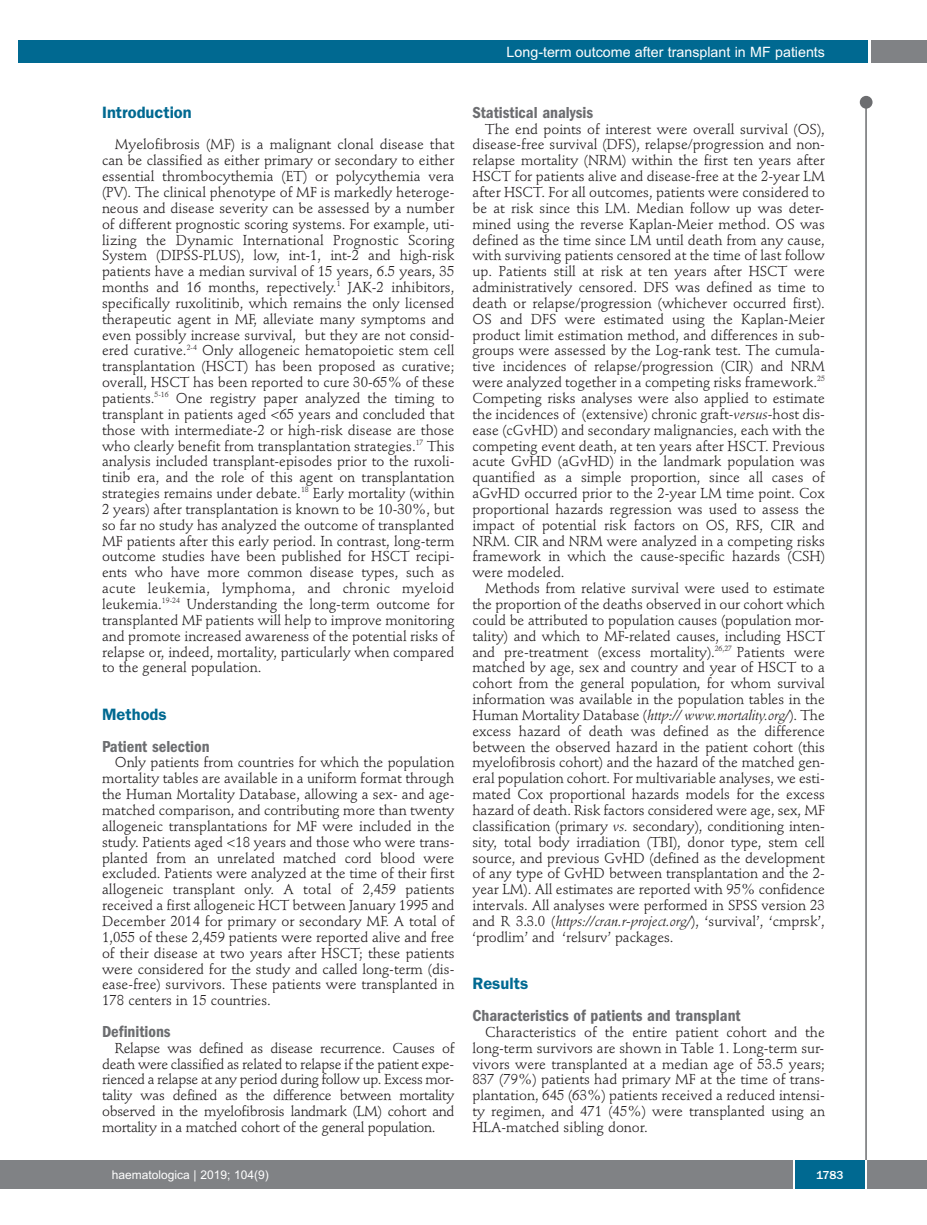
<style>
.page{position:relative;width:927px;height:1225px;background:#fff}
.page>*{position:absolute;margin:0;border:0;box-sizing:border-box;transform-origin:0 0}
.t1{font:600 condensed 16.5px "Franklin Gothic";color:#6c6d70}
.t2{font:600 16.5px "Franklin Gothic";color:#006991}
.t3{font:14.25px/15.9px "Stempel Schneidler";color:#231f20;text-align:justify}
.t4{font:14.25px "Arial";color:#fff}
.t5{font:12px "Arial";color:#fff}
.t6{font:500 12px "Franklin Gothic";color:#fff}
.s1{font-style:italic}
</style>
<div class="page">
<div style="left:860px;top:96px;width:12px;height:13px;background:#6c6d70;border-radius:50%"></div>
<hr style="left:865px;top:98px;width:2px;height:1062px;background:#6c6d70">
<div style="left:871px;top:40px;width:56px;height:22px;background:#808285"></div>
<div style="left:18px;top:40px;width:849px;height:22px;background:#006991"></div>
<div style="left:17px;top:1160px;width:910px;height:28px;background:#808285"></div>
<div style="left:795px;top:1160px;width:70px;height:28px;background:#006991"></div>
<hr style="left:793px;top:1160px;width:2px;height:28px;background:#fff">
<hr style="left:865px;top:1160px;width:2px;height:28px;background:#fff">
<div style="left:0;top:1160px;width:17px;height:28px;background:#808285"></div>
<p class="t4" style="left:507px;top:44px;width:320px">Long-term outcome after transplant in MF patients</p>
<p class="t2" style="left:102px;top:106px;width:91px">Introduction</p>
<p class="t3" style="left:102px;top:138px;width:354px;text-indent:13px">Myelofibrosis (MF) is a malignant clonal disease that can be classified as either primary or secondary to either essential thrombocythemia (ET) or polycythemia vera (PV). The clinical phenotype of MF is markedly heteroge&shy;neous and disease severity can be assessed by a number of different prognostic scoring systems. For example, uti&shy;lizing the Dynamic International Prognostic Scoring System (DIPSS-PLUS), low, int-1, int-2 and high-risk patients have a median survival of 15 years, 6.5 years, 35 months and 16 months, repectively.<sup>1</sup> JAK-2 inhibitors, specifically ruxolitinib, which remains the only licensed therapeutic agent in MF, alleviate many symptoms and even possibly increase survival, but they are not consid&shy;ered curative.<sup>2-4</sup> Only allogeneic hematopoietic stem cell transplantation (HSCT) has been proposed as curative; overall, HSCT has been reported to cure 30-65% of these patients.<sup>5-16</sup> One registry paper analyzed the timing to transplant in patients aged &lt;65 years and concluded that those with intermediate-2 or high-risk disease are those who clearly benefit from transplantation strategies.<sup>17</sup> This analysis included transplant-episodes prior to the ruxoli&shy;tinib era, and the role of this agent on transplantation strategies remains under debate.<sup>18</sup> Early mortality (within 2 years) after transplantation is known to be 10-30%, but so far no study has analyzed the outcome of transplanted MF patients after this early period. In contrast, long-term outcome studies have been published for HSCT recipi&shy;ents who have more common disease types, such as acute leukemia, lymphoma, and chronic myeloid leukemia.<sup>19-24</sup> Understanding the long-term outcome for transplanted MF patients will help to improve monitoring and promote increased awareness of the potential risks of relapse or, indeed, mortality, particularly when compared to the general population.</p>
<p class="t2" style="left:102px;top:708px;width:66px">Methods</p>
<p class="t1" style="left:102px;top:740px;width:109px">Patient selection</p>
<p class="t3" style="left:102px;top:756px;width:354px;text-indent:13px">Only patients from countries for which the population mortality tables are available in a uniform format through the Human Mortality Database, allowing a sex- and age&shy;matched comparison, and contributing more than twenty allogeneic transplantations for MF were included in the study. Patients aged &lt;18 years and those who were trans&shy;planted from an unrelated matched cord blood were excluded. Patients were analyzed at the time of their first allogeneic transplant only. A total of 2,459 patients received a first allogeneic HCT between January 1995 and December 2014 for primary or secondary MF. A total of 1,055 of these 2,459 patients were reported alive and free of their disease at two years after HSCT; these patients were considered for the study and called long-term (dis&shy;ease-free) survivors. These patients were transplanted in 178 centers in 15 countries.</p>
<p class="t1" style="left:102px;top:1025px;width:70px">Definitions</p>
<p class="t3" style="left:102px;top:1041px;width:354px;text-indent:13px">Relapse was defined as disease recurrence. Causes of death were classified as related to relapse if the patient expe&shy;rienced a relapse at any period during follow up. Excess mor&shy;tality was defined as the difference between mortality observed in the myelofibrosis landmark (LM) cohort and mortality in a matched cohort of the general population.</p>
<p class="t1" style="left:472px;top:107px;width:122px">Statistical analysis</p>
<p class="t3" style="left:472px;top:122px;width:354px;text-indent:13px">The end points of interest were overall survival (OS), disease-free survival (DFS), relapse/progression and non&shy;relapse mortality (NRM) within the first ten years after HSCT for patients alive and disease-free at the 2-year LM after HSCT. For all outcomes, patients were considered to be at risk since this LM. Median follow up was deter&shy;mined using the reverse Kaplan-Meier method. OS was defined as the time since LM until death from any cause, with surviving patients censored at the time of last follow up. Patients still at risk at ten years after HSCT were administratively censored. DFS was defined as time to death or relapse/progression (whichever occurred first).<br>OS and DFS were estimated using the Kaplan-Meier product limit estimation method, and differences in sub&shy;groups were assessed by the Log-rank test. The cumula&shy;tive incidences of relapse/progression (CIR) and NRM were analyzed together in a competing risks framework.<sup>25<br></sup>Competing risks analyses were also applied to estimate the incidences of (extensive) chronic graft-<span class="s1">versus</span>-host dis&shy;ease (cGvHD) and secondary malignancies, each with the competing event death, at ten years after HSCT. Previous acute GvHD (aGvHD) in the landmark population was quantified as a simple proportion, since all cases of aGvHD occurred prior to the 2-year LM time point. Cox proportional hazards regression was used to assess the impact of potential risk factors on OS, RFS, CIR and NRM. CIR and NRM were analyzed in a competing risks framework in which the cause-specific hazards (CSH) were modeled.</p>
<p class="t3" style="left:472px;top:582px;width:354px;text-indent:13px">Methods from relative survival were used to estimate the proportion of the deaths observed in our cohort which could be attributed to population causes (population mor&shy;tality) and which to MF-related causes, including HSCT and pre-treatment (excess mortality).<sup>26,27</sup> Patients were matched by age, sex and country and year of HSCT to a cohort from the general population, for whom survival information was available in the population tables in the Human Mortality Database (<span class="s1">http:// www.mortality.org/</span>). The excess hazard of death was defined as the difference between the observed hazard in the patient cohort (this myelofibrosis cohort) and the hazard of the matched gen&shy;eral population cohort. For multivariable analyses, we esti&shy;mated Cox proportional hazards models for the excess hazard of death. Risk factors considered were age, sex, MF classification (primary <span class="s1">vs.</span> secondary), conditioning inten&shy;sity, total body irradiation (TBI), donor type, stem cell source, and previous GvHD (defined as the development of any type of GvHD between transplantation and the 2- year LM). All estimates are reported with 95% confidence intervals. All analyses were performed in SPSS version 23 and R 3.3.0 (<span class="s1">https://cran.r-project.org/</span>), ‘survival’, ‘cmprsk’, ‘prodlim’ and ‘relsurv’ packages.</p>
<p class="t2" style="left:472px;top:978px;width:57px">Results</p>
<p class="t1" style="left:472px;top:1010px;width:270px">Characteristics of patients and transplant</p>
<p class="t3" style="left:472px;top:1025px;width:354px;text-indent:13px">Characteristics of the entire patient cohort and the long-term survivors are shown in Table 1. Long-term sur&shy;vivors were transplanted at a median age of 53.5 years; 837 (79%) patients had primary MF at the time of trans&shy;plantation, 645 (63%) patients received a reduced intensi&shy;ty regimen, and 471 (45%) were transplanted using an HLA-matched sibling donor.</p>
<p class="t5" style="left:112px;top:1167px;width:158px">haematologica | 2019; 104(9)</p>
<p class="t6" style="left:816px;top:1167px;width:29px">1783</p>
</div>
